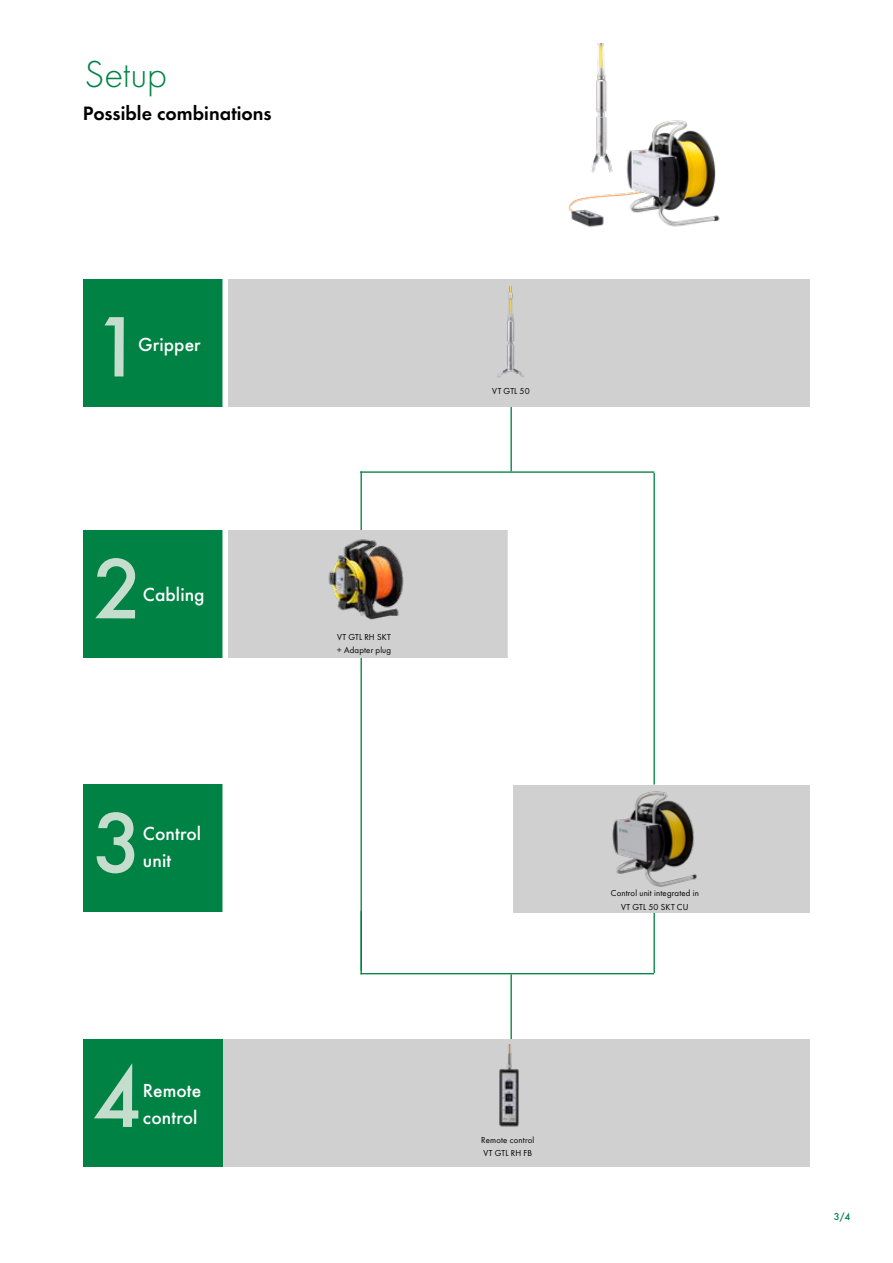
<style>
.page{position:relative;width:893px;height:1263px;background:#fff}
.page>*{position:absolute;margin:0;border:0;box-sizing:border-box;transform-origin:0 0}
.t1{font:500 88.95px "Futura";color:#c5ddcc}
.t2{font:300 39px "Futura";letter-spacing:-.005em;color:#008244}
.t3{font:20.1px "Futura Dem";color:#000}
.t4{font:500 19.65px/27px "Futura";color:#fff}
.t5{font:500 10.5px "Futura";color:#008244}
.t6{font:9px/13.5px "Futura Boo";letter-spacing:.02em;color:#000}
</style>
<div class="page">
<hr style="left:653px;top:896px;width:2px;height:77px;background:#008244">
<hr style="left:361px;top:471px;width:1px;height:61px;background:#008244">
<div style="left:222px;top:530px;width:288px;height:128px;background:#d0d0d0"></div>
<img style="left:328px;top:520px;width:76px;height:100px">
<div style="left:83px;top:530px;width:139px;height:128px;background:#008244"></div>
<hr style="left:510px;top:407px;width:2px;height:64px;background:#008244">
<hr style="left:510px;top:974px;width:2px;height:65px;background:#008244">
<hr style="left:361px;top:658px;width:1px;height:316px;background:#008244">
<hr style="left:653px;top:473px;width:2px;height:311px;background:#008244">
<div style="left:222px;top:280px;width:588px;height:127px;background:#d0d0d0"></div>
<div style="left:83px;top:280px;width:139px;height:127px;background:#008244"></div>
<div style="left:513px;top:785px;width:297px;height:127px;background:#d0d0d0"></div>
<div style="left:222px;top:1039px;width:588px;height:128px;background:#d0d0d0"></div>
<div style="left:83px;top:784px;width:139px;height:128px;background:#008244"></div>
<div style="left:83px;top:1039px;width:139px;height:127px;background:#008244"></div>
<div style="left:222px;top:271px;width:6px;height:658px;background:#fff"></div>
<div style="left:508px;top:523px;width:5px;height:158px;background:#fff"></div>
<hr style="left:360px;top:471px;width:294px;height:2px;background:#008244">
<hr style="left:361px;top:973px;width:293px;height:1px;background:#008244">
<img style="left:612px;top:773px;width:85px;height:114px">
<img style="left:499px;top:1044px;width:20px;height:83px">
<img style="left:497px;top:286px;width:27px;height:92px">
<img style="left:568px;top:43px;width:152px;height:185px">
<h2 class="t2" style="left:84px;top:52px;width:84px">Setup</h2>
<h3 class="t3" style="left:83px;top:99px;width:190px">Possible combinations</h3>
<h1 class="t1" style="left:92px;top:294px;width:52px">1</h1>
<h3 class="t4" style="left:138px;top:331px;width:64px">Gripper</h3>
<h1 class="t1" style="left:92px;top:536px;width:52px">2</h1>
<h3 class="t4" style="left:143px;top:581px;width:63px">Cabling</h3>
<h1 class="t1" style="left:92px;top:790px;width:52px">3</h1>
<h3 class="t4" style="left:143px;top:820px;width:60px">Control unit</h3>
<h1 class="t1" style="left:92px;top:1045px;width:52px">4</h1>
<h3 class="t4" style="left:143px;top:1076px;width:60px">Remote control</h3>
<p class="t6" style="left:337px;top:629px;width:56px">VT GTL RH SKT + Adapter plug</p>
<p class="t6" style="left:492px;top:384px;width:39px">VT GTL 50</p>
<p class="t6" style="left:611px;top:886px;width:90px;text-align:center">Control unit integrated in<br>VT GTL 50 SKT CU</p>
<p class="t6" style="left:481px;top:1133px;width:54px">Remote control<br>VT GTL RH FB</p>
<p class="t5" style="left:834px;top:1210px;width:18px">3/4</p>
</div>
